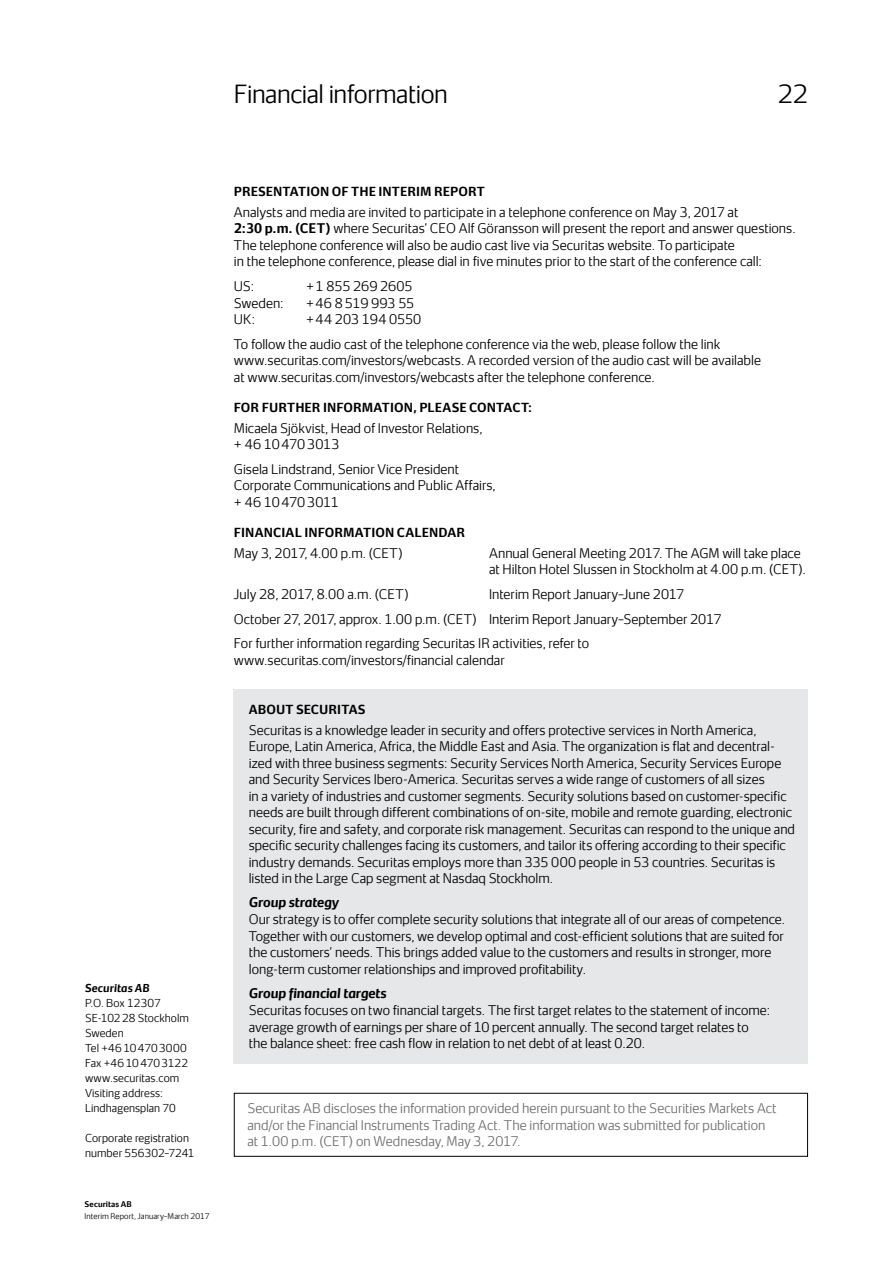
<style>
.page{position:relative;width:893px;height:1263px;background:#fff}
.page>*{position:absolute;margin:0;border:0;box-sizing:border-box;transform-origin:0 0}
.t1{font:24px "Securitas Sans TT";letter-spacing:-.015em;color:#000}
.t2{font:12.75px/16.5px "Securitas Sans TT";color:#000}
.t3{font:12.75px/16.5px "Securitas Sans TT";color:#6d6e71}
.t4{font:italic 700 12.75px "Securitas Sans TT";letter-spacing:-.01em;color:#000}
.t5{font:700 12px "Securitas Sans TT";letter-spacing:.005em;color:#000}
.t6{font:10.5px/15px "Securitas Sans TT";letter-spacing:.01em;color:#000}
.t7{font:italic 700 10.5px "Securitas Sans TT";letter-spacing:.01em;color:#000}
.t8{font:7.5px "Securitas Sans TT";letter-spacing:.015em;color:#000}
.t9{font:700 7.5px "Securitas Sans TT";letter-spacing:.015em;color:#000}
.s1{font-weight:700}
</style>
<div class="page">
<div style="left:234px;top:1093px;width:574px;height:64px;border:1px solid #000"></div>
<div style="left:234px;top:689px;width:574px;height:374px;background:#e6e7e8"></div>
<h1 class="t1" style="left:234px;top:74px;width:216px">Financial information</h1>
<h1 class="t1" style="left:778px;top:74px;width:32px">22</h1>
<p class="t7" style="left:85px;top:978px;width:66px">Securitas AB</p>
<p class="t6" style="left:85px;top:994px;width:105px">P.O. Box 12307<br>SE-10228 Stockholm<br>Sweden<br>Tel +46104703000<br>Fax +46104703122 www.securitas.com<br>Visiting address:<br>Lindhagensplan 70</p>
<p class="t6" style="left:85px;top:1129px;width:111px">Corporate registration number 556302–7241</p>
<p class="t9" style="left:85px;top:1198px;width:49px">SECURITAS AB</p>
<p class="t8" style="left:85px;top:1210px;width:126px">Interim Report, January–March 2017</p>
<p class="t5" style="left:234px;top:181px;width:153px">PRESENTATION OF THE INTERIM</p>
<p class="t5" style="left:434px;top:181px;width:52px">REPORT</p>
<p class="t2" style="left:234px;top:202px;width:563px">Analysts and media are invited to participate in a telephone conference on May 3, 2017 at<br><span class="s1">2:30 P.M. (CET)</span> where Securitas’ CEO Alf Göransson will present the report and answer questions.<br>The telephone conference will also be audio cast live via Securitas website. To participate<br>in the telephone conference, please dial in five minutes prior to the start of the conference call:</p>
<p class="t2" style="left:234px;top:277px;width:22px">US:</p>
<p class="t2" style="left:306px;top:277px;width:108px">+1 855 269 2605</p>
<p class="t2" style="left:234px;top:293px;width:51px">Sweden:</p>
<p class="t2" style="left:306px;top:293px;width:110px">+46 8519 993 55</p>
<p class="t2" style="left:234px;top:310px;width:23px">UK:</p>
<p class="t2" style="left:234px;top:305px;width:488px;line-height:24.8px;text-indent:72px">+44 203 194 0550<br>To follow the audio cast of the telephone conference via the web, please follow the link</p>
<p class="t2" style="left:234px;top:351px;width:529px">www.securitas.com/investors/webcasts. A recorded version of the audio cast will be available at www.securitas.com/investors/webcasts after the telephone conference.</p>
<p class="t5" style="left:234px;top:397px;width:38px">FOR FURTHER</p>
<p class="t5" style="left:323px;top:397px;width:9px">INFORMATION</p>
<p class="t5" style="left:413px;top:397px;width:15px">, PLEASE</p>
<p class="t5" style="left:469px;top:397px;width:10px">CONTACT</p>
<p class="t5" style="left:528px;top:397px;width:5px">:</p>
<p class="t2" style="left:234px;top:418px;width:250px">Micaela Sjökvist, Head of Investor Relations, + 46 104703013</p>
<p class="t2" style="left:234px;top:459px;width:263px">Gisela Lindstrand, Senior Vice President<br>Corporate Communications and Public Affairs, + 46 104703011</p>
<p class="t5" style="left:234px;top:522px;width:16px">FINANCIAL</p>
<p class="t5" style="left:304px;top:522px;width:9px">INFORMATION</p>
<p class="t5" style="left:397px;top:522px;width:10px">CALENDAR</p>
<p class="t2" style="left:234px;top:543px;width:170px">May 3, 2017, 4.00 p.m. (CET)</p>
<p class="t2" style="left:489px;top:543px;width:318px">Annual General Meeting 2017. The AGM will take place at Hilton Hotel Slussen in Stockholm at 4.00 p.m. (CET).</p>
<p class="t2" style="left:234px;top:584px;width:176px">July 28, 2017, 8.00 a.m. (CET)</p>
<p class="t2" style="left:234px;top:580px;width:489px;line-height:24.8px;text-indent:255px">Interim Report January–June 2017<br>October 27, 2017, approx. 1.00 p.m. (CET) Interim Report January–September 2017<br>For further information regarding Securitas IR activities, refer to</p>
<p class="t2" style="left:234px;top:650px;width:272px">www.securitas.com/investors/financial calendar</p>
<p class="t5" style="left:249px;top:699px;width:118px">ABOUT SECURITAS</p>
<p class="t2" style="left:249px;top:720px;width:548px">Securitas is a knowledge leader in security and offers protective services in North America, Europe, Latin America, Africa, the Middle East and Asia. The organization is flat and decentral&shy;ized with three business segments: Security Services North America, Security Services Europe and Security Services Ibero-America. Securitas serves a wide range of customers of all sizes<br>in a variety of industries and customer segments. Security solutions based on customer-specific needs are built through different combinations of on-site, mobile and remote guarding, electronic security, fire and safety, and corporate risk management. Securitas can respond to the unique and specific security challenges facing its customers, and tailor its offering according to their specific industry demands. Securitas employs more than 335 000 people in 53 countries. Securitas is listed in the Large Cap segment at Nasdaq Stockholm.</p>
<p class="t4" style="left:249px;top:891px;width:92px">Group strategy</p>
<p class="t2" style="left:249px;top:910px;width:538px">Our strategy is to offer complete security solutions that integrate all of our areas of competence.<br>Together with our customers, we develop optimal and cost-efficient solutions that are suited for the customers’ needs. This brings added value to the customers and results in stronger, more long-term customer relationships and improved profitability.</p>
<p class="t4" style="left:249px;top:982px;width:140px">Group financial targets</p>
<p class="t2" style="left:249px;top:1000px;width:523px">Securitas focuses on two financial targets. The first target relates to the statement of income: average growth of earnings per share of 10 percent annually. The second target relates to the balance sheet: free cash flow in relation to net debt of at least 0.20.</p>
<p class="t3" style="left:247px;top:1098px;width:531px">Securitas AB discloses the information provided herein pursuant to the Securities Markets Act and/or the Financial Instruments Trading Act. The information was submitted for publication at 1.00 p.m. (CET) on Wednesday, May 3, 2017.</p>
</div>
